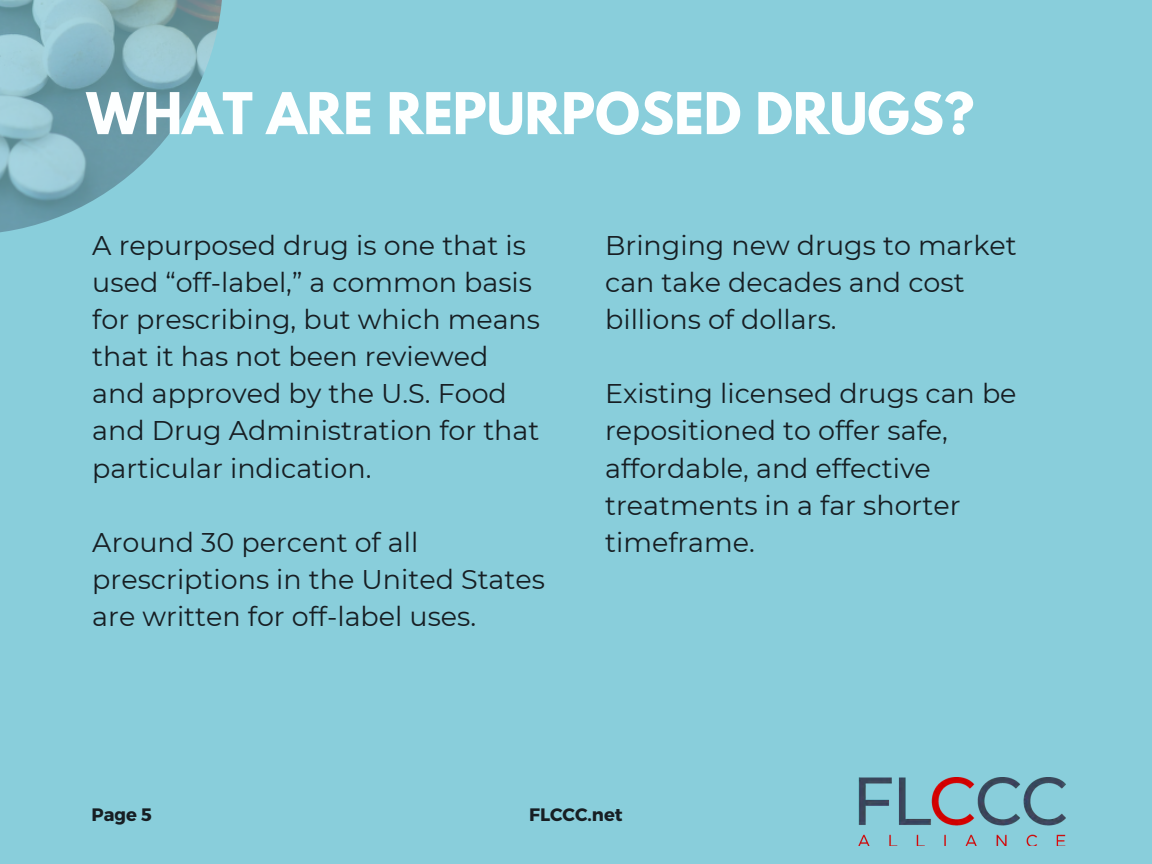
<style>
.page{position:relative;width:1152px;height:864px;background:#89cedb}
.page>*{position:absolute;margin:0;border:0;box-sizing:border-box;transform-origin:0 0}
.t1{font:700 51px "League Spartan";color:#fdffff}
.t2{font:27px/37.2px "Montserrat";color:#171e23}
.t3{font:700 18px "Montserrat";color:#171e23}
</style>
<div class="page">
<img style="left:0;top:0;width:222px;height:233px">
<img style="left:859px;top:778px;width:207px;height:68px">
<p class="t1" style="left:86px;top:88px;width:889px">WHAT ARE REPURPOSED DRUGS?</p>
<p class="t2" style="left:92px;top:227px;width:449px">A repurposed drug is one that is used “off-label,” a common basis for prescribing, but which means that it has not been reviewed and approved by the U.S. Food and Drug Administration for that particular indication.</p>
<p class="t2" style="left:92px;top:524px;width:454px">Around 30 percent of all prescriptions in the United States are written for off-label uses.</p>
<p class="t2" style="left:605px;top:227px;width:413px">Bringing new drugs to market can take decades and cost billions of dollars.</p>
<p class="t2" style="left:605px;top:375px;width:413px">Existing licensed drugs can be repositioned to offer safe, affordable, and effective treatments in a far shorter timeframe.</p>
<p class="t3" style="left:92px;top:802px;width:62px">Page 5</p>
<p class="t3" style="left:529px;top:802px;width:95px">FLCCC.net</p>
</div>
